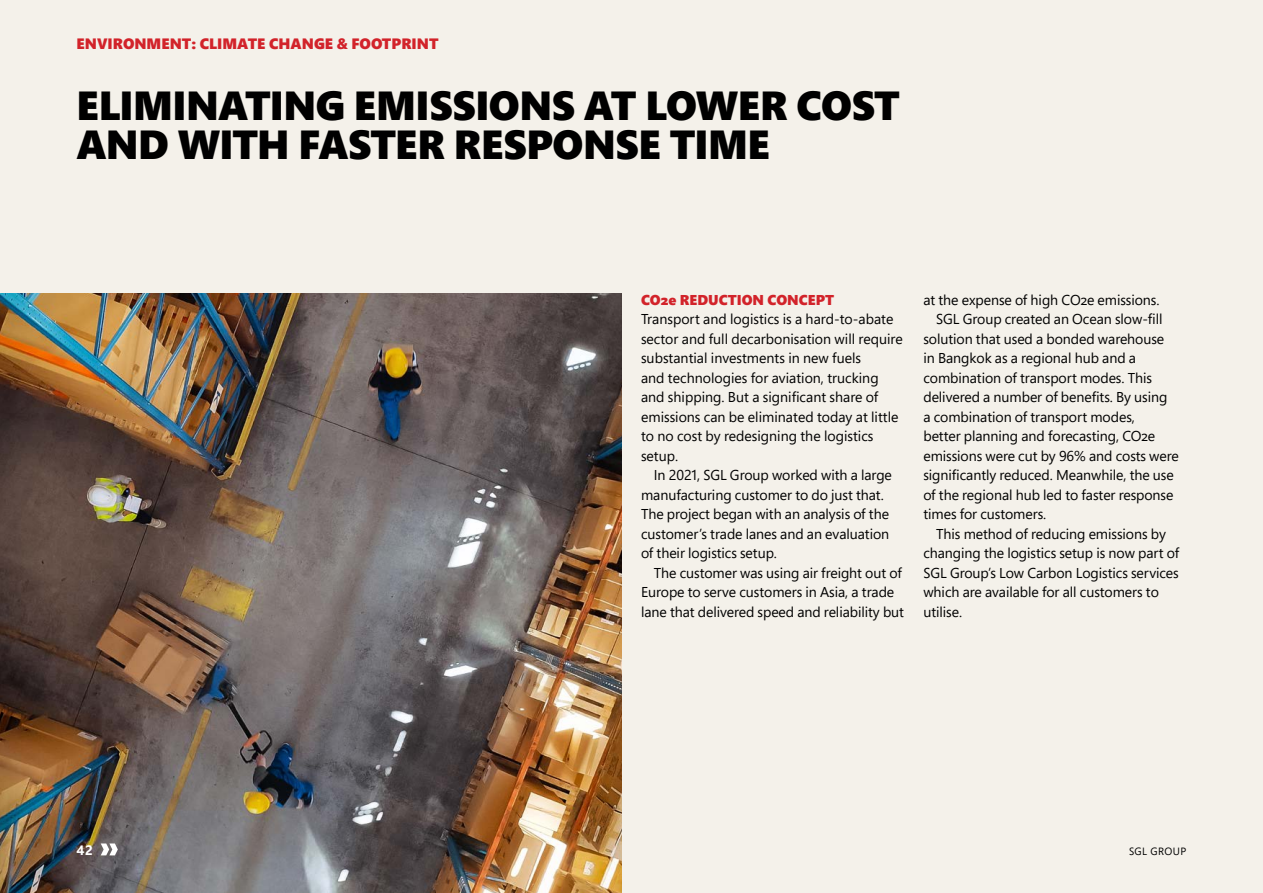
<style>
.page{position:relative;width:1263px;height:893px;background:#f4f1ea}
.page>*{position:absolute;margin:0;border:0;box-sizing:border-box;transform-origin:0 0}
.H2_Pres{font:900 40.5px/39px "Segoe Pro";letter-spacing:-.015em;color:#000}
.Chapter_Pres{font:900 15px "Segoe Pro";color:#d2232a}
.Copy_2nd{font:14.25px/19.5px "Segoe Pro";letter-spacing:-.005em;color:#000}
.Copy{font:14.25px/19.5px "Segoe Pro";color:#000}
.Red_subheader{font:900 14.25px "Segoe Pro";color:#d2232a}
.t1{font:700 13.65px "Segoe Pro";color:#fff}
.t2{font:10.5px "Segoe Pro";letter-spacing:.04em;color:#000}
</style>
<div class="page">
<hr style="left:1262px;top:216px;width:1px;height:473px;background:#fff">
<img style="left:1262px;top:222px;width:1px;height:467px">
<img style="left:0;top:294px;width:622px;height:599px">
<svg style="left:101px;top:843px;width:17px;height:12px"></svg>
<p class="Chapter_Pres" style="left:77px;top:33px;width:363px">ENVIRONMENT: CLIMATE CHANGE &amp; FOOTPRINT</p>
<p class="H2_Pres" style="left:77px;top:85px;width:825px">ELIMINATING EMISSIONS AT LOWER COST<br>AND WITH FASTER RESPONSE TIME</p>
<p class="Red_subheader" style="left:641px;top:289px;width:195px">CO2e REDUCTION CONCEPT</p>
<p class="Copy" style="left:641px;top:309px;width:263px">Transport and logistics is a hard-to-abate sector and full decarbonisation will require substantial investments in new fuels<br>and technologies for aviation, trucking and shipping. But a significant share of emissions can be eliminated today at little to no cost by redesigning the logistics setup.</p>
<p class="Copy_2nd" style="left:641px;top:465px;width:252px;text-indent:13px">In 2021, SGL Group worked with a large manufacturing customer to do just that.<br>The project began with an analysis of the customer’s trade lanes and an evaluation of their logistics setup.</p>
<p class="Copy_2nd" style="left:641px;top:562px;width:264px;text-indent:13px">The customer was using air freight out of<br>Europe to serve customers in Asia, a trade lane that delivered speed and reliability but</p>
<p class="Copy_2nd" style="left:923px;top:289px;width:238px">at the expense of high CO2e emissions.</p>
<p class="Copy_2nd" style="left:923px;top:309px;width:257px;text-indent:13px">SGL Group created an Ocean slow-fill solution that used a bonded warehouse in Bangkok as a regional hub and a combination of transport modes. This delivered a number of benefits. By using<br>a combination of transport modes,<br>better planning and forecasting, CO2e emissions were cut by 96% and costs were significantly reduced. Meanwhile, the use of the regional hub led to faster response times for customers.</p>
<p class="Copy_2nd" style="left:923px;top:523px;width:257px;text-indent:13px">This method of reducing emissions by changing the logistics setup is now part of SGL Group’s Low Carbon Logistics services which are available for all customers to utilise.</p>
<p class="t1" style="left:77px;top:840px;width:18px">42</p>
<p class="t2" style="left:1129px;top:844px;width:59px">SGL GROUP</p>
</div>
